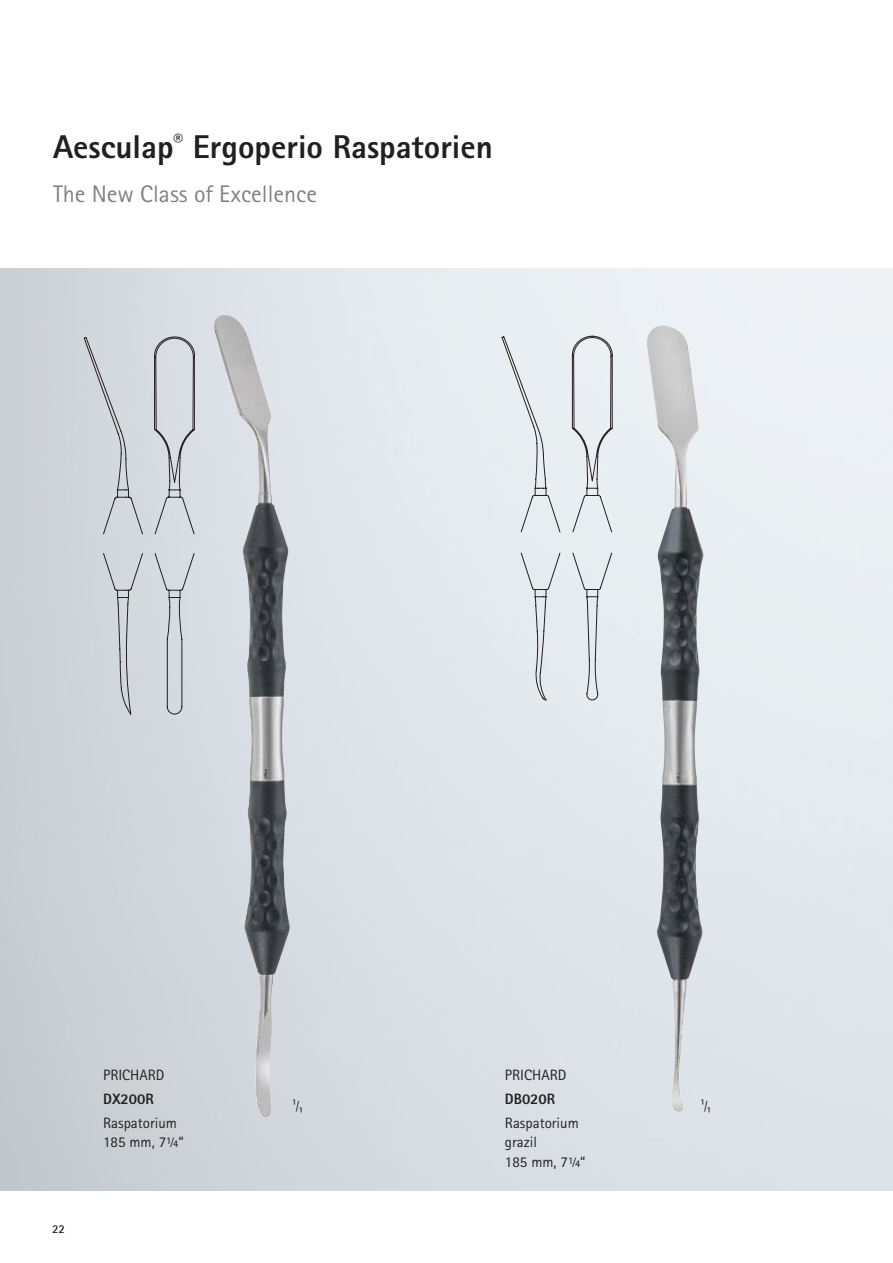
<style>
.page{position:relative;width:893px;height:1263px;background:#fff}
.page>*{position:absolute;margin:0;border:0;box-sizing:border-box;transform-origin:0 0}
.t1{font:800 33px "Rotis Sans Serif Pro";color:#231f20}
.t2{font:24px "Rotis Sans Serif Pro";color:#808285}
.t3{font:15px/19.5px "Rotis Sans Serif Pro";color:#231f20}
.t4{font:800 15px "Rotis Sans Serif Pro";color:#231f20}
.t5{font:700 12px "Rotis Sans Serif Pro";color:#231f20}
.s1{font-weight:400}
</style>
<div class="page">
<img style="left:0;top:269px;width:893px;height:922px">
<img style="left:647px;top:326px;width:57px;height:786px">
<img style="left:214px;top:315px;width:76px;height:802px">
<svg style="left:84px;top:337px;width:111px;height:377px;background:#ccd1d6"></svg>
<svg style="left:502px;top:336px;width:110px;height:364px;background:#dee3e7"></svg>
<h1 class="t1" style="left:53px;top:126px;width:441px">Aesculap<sup>®</sup> Ergoperio Raspatorien</h1>
<h2 class="t2" style="left:53px;top:180px;width:265px">The New Class of Excellence</h2>
<p class="t5" style="left:52px;top:1221px;width:14px">22</p>
<p class="t3" style="left:103px;top:1065px;width:63px">PRICHARD</p>
<p class="t4" style="left:103px;top:1089px;width:52px">DX200R</p>
<p class="t3" style="left:103px;top:1113px;width:82px">Raspatorium<br>185 mm, 7¼“</p>
<p class="t5" style="left:292px;top:1096px;width:12px">¹<span class="s1">/</span>₁</p>
<p class="t3" style="left:505px;top:1065px;width:63px">PRICHARD</p>
<p class="t4" style="left:505px;top:1089px;width:52px">DB020R</p>
<p class="t3" style="left:505px;top:1113px;width:82px">Raspatorium grazil<br>185 mm, 7¼“</p>
<p class="t5" style="left:700px;top:1096px;width:12px">¹<span class="s1">/</span>₁</p>
</div>
